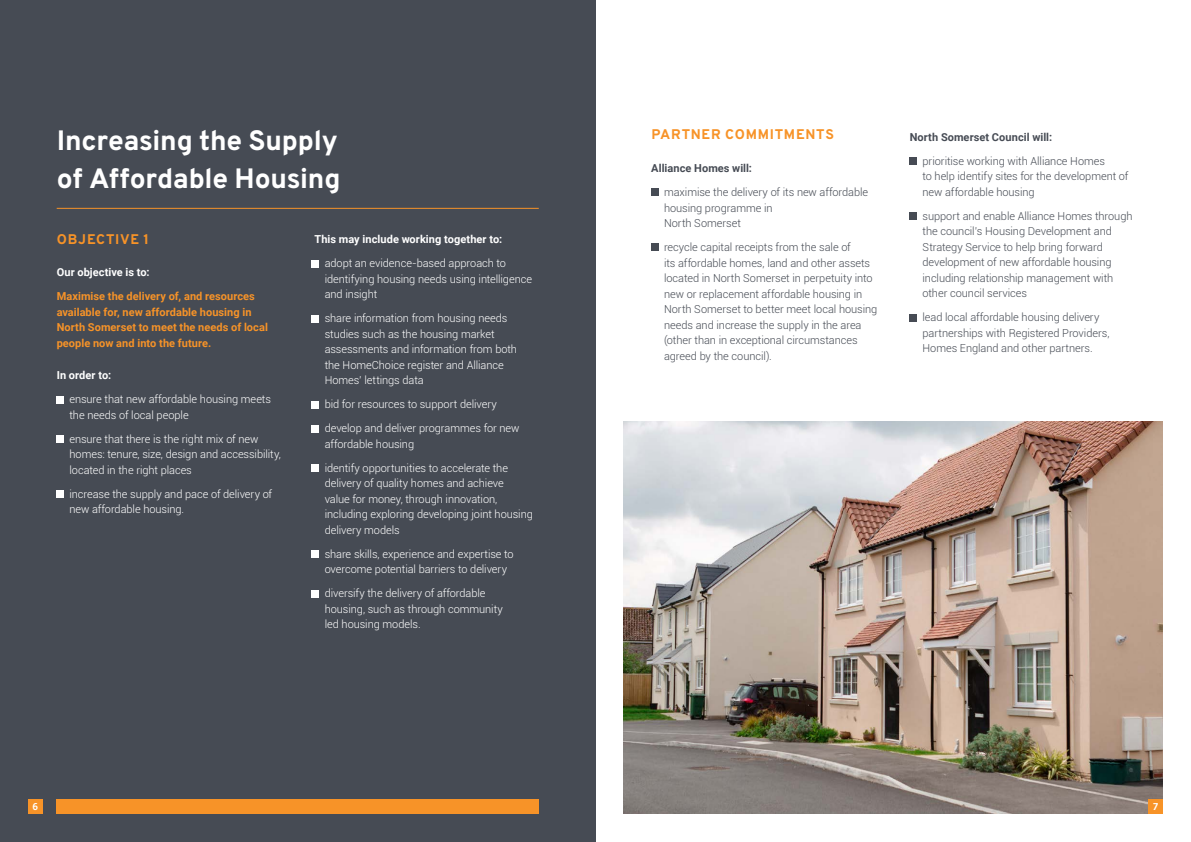
<style>
.page{position:relative;width:1191px;height:842px;background:#fff}
.page>*{position:absolute;margin:0;border:0;box-sizing:border-box;transform-origin:0 0}
.t1{font:800 28px/38px "Overpass";letter-spacing:-.01em;color:#fff}
.t2{font:800 14px "Overpass";letter-spacing:.05em;color:#f79328}
.t3{font:300 11px/15.5px "Roboto";letter-spacing:-.005em;color:#fff}
.t4{font:300 11px/15.5px "Roboto";letter-spacing:-.005em;color:#464b54}
.t5{font:700 11px/15.5px "Roboto";letter-spacing:.005em;color:#f79328}
.t6{font:700 11px "Roboto";letter-spacing:.005em;color:#fff}
.t7{font:700 11px "Roboto";letter-spacing:.005em;color:#464b54}
.t8{font:700 10px "FS Albert";color:#fff}
</style>
<div class="page">
<img style="left:624px;top:421px;width:538px;height:393px">
<div style="left:651px;top:189px;width:7px;height:7px;background:#464b54"></div>
<div style="left:651px;top:244px;width:7px;height:7px;background:#464b54"></div>
<div style="left:909px;top:157px;width:8px;height:8px;background:#464b54"></div>
<div style="left:909px;top:212px;width:8px;height:8px;background:#464b54"></div>
<div style="left:909px;top:314px;width:8px;height:7px;background:#464b54"></div>
<div style="left:0;top:0;width:595px;height:842px;background:#464b54"></div>
<hr style="left:57px;top:208px;width:482px;height:1px;background:#f79328">
<div style="left:57px;top:396px;width:7px;height:7px;background:#fff"></div>
<div style="left:57px;top:436px;width:7px;height:7px;background:#fff"></div>
<div style="left:57px;top:491px;width:7px;height:7px;background:#fff"></div>
<div style="left:312px;top:260px;width:7px;height:7px;background:#fff"></div>
<div style="left:312px;top:315px;width:7px;height:7px;background:#fff"></div>
<div style="left:312px;top:401px;width:7px;height:7px;background:#fff"></div>
<div style="left:312px;top:425px;width:7px;height:7px;background:#fff"></div>
<div style="left:312px;top:465px;width:7px;height:7px;background:#fff"></div>
<div style="left:312px;top:551px;width:7px;height:7px;background:#fff"></div>
<div style="left:312px;top:590px;width:7px;height:7px;background:#fff"></div>
<div style="left:57px;top:799px;width:482px;height:15px;background:#f79328"></div>
<div style="left:28px;top:799px;width:15px;height:15px;background:#f79328"></div>
<div style="left:1148px;top:799px;width:14px;height:15px;background:#f79328"></div>
<p class="t1" style="left:57px;top:122px;width:285px">Increasing the Supply of Affordable Housing</p>
<p class="t2" style="left:57px;top:230px;width:94px">OBJECTIVE 1</p>
<p class="t6" style="left:57px;top:265px;width:94px">Our objective is to:</p>
<p class="t5" style="left:57px;top:288px;width:213px">Maximise the delivery of, and resources available for, new affordable housing in North Somerset to meet the needs of local people now and into the future.</p>
<p class="t6" style="left:57px;top:368px;width:56px">In order to:</p>
<p class="t3" style="left:69px;top:391px;width:203px">ensure that new affordable housing meets the needs of local people</p>
<p class="t3" style="left:69px;top:431px;width:213px">ensure that there is the right mix of new homes: tenure, size, design and accessibility, located in the right places</p>
<p class="t3" style="left:69px;top:486px;width:204px">increase the supply and pace of delivery of new affordable housing.</p>
<p class="t6" style="left:314px;top:232px;width:189px">This may include working together to:</p>
<p class="t3" style="left:325px;top:255px;width:209px">adopt an evidence-based approach to identifying housing needs using intelligence and insight</p>
<p class="t3" style="left:325px;top:310px;width:194px">share information from housing needs studies such as the housing market assessments and information from both the HomeChoice register and Alliance Homes’ lettings data</p>
<p class="t3" style="left:325px;top:396px;width:174px">bid for resources to support delivery</p>
<p class="t3" style="left:325px;top:420px;width:196px">develop and deliver programmes for new affordable housing</p>
<p class="t3" style="left:325px;top:460px;width:210px">identify opportunities to accelerate the delivery of quality homes and achieve<br>value for money, through innovation, including exploring developing joint housing delivery models</p>
<p class="t3" style="left:325px;top:546px;width:190px">share skills, experience and expertise to overcome potential barriers to delivery</p>
<p class="t3" style="left:325px;top:585px;width:180px">diversify the delivery of affordable housing, such as through community led housing models.</p>
<p class="t2" style="left:651px;top:126px;width:184px">PARTNER COMMITMENTS</p>
<p class="t7" style="left:651px;top:160px;width:102px">Alliance Homes will:</p>
<p class="t4" style="left:664px;top:184px;width:206px">maximise the delivery of its new affordable housing programme in<br>North Somerset</p>
<p class="t4" style="left:664px;top:239px;width:215px">recycle capital receipts from the sale of<br>its affordable homes, land and other assets located in North Somerset in perpetuity into new or replacement affordable housing in North Somerset to better meet local housing needs and increase the supply in the area (other than in exceptional circumstances agreed by the council).</p>
<p class="t7" style="left:909px;top:129px;width:144px">North Somerset Council will:</p>
<p class="t4" style="left:922px;top:152px;width:207px">prioritise working with Alliance Homes<br>to help identify sites for the development of new affordable housing</p>
<p class="t4" style="left:922px;top:207px;width:211px">support and enable Alliance Homes through the council’s Housing Development and Strategy Service to help bring forward development of new affordable housing including relationship management with other council services</p>
<p class="t4" style="left:922px;top:309px;width:188px">lead local affordable housing delivery partnerships with Registered Providers,<br>Homes England and other partners.</p>
<p class="t8" style="left:33px;top:799px;width:7px">6</p>
<p class="t8" style="left:1152px;top:799px;width:7px">7</p>
</div>
